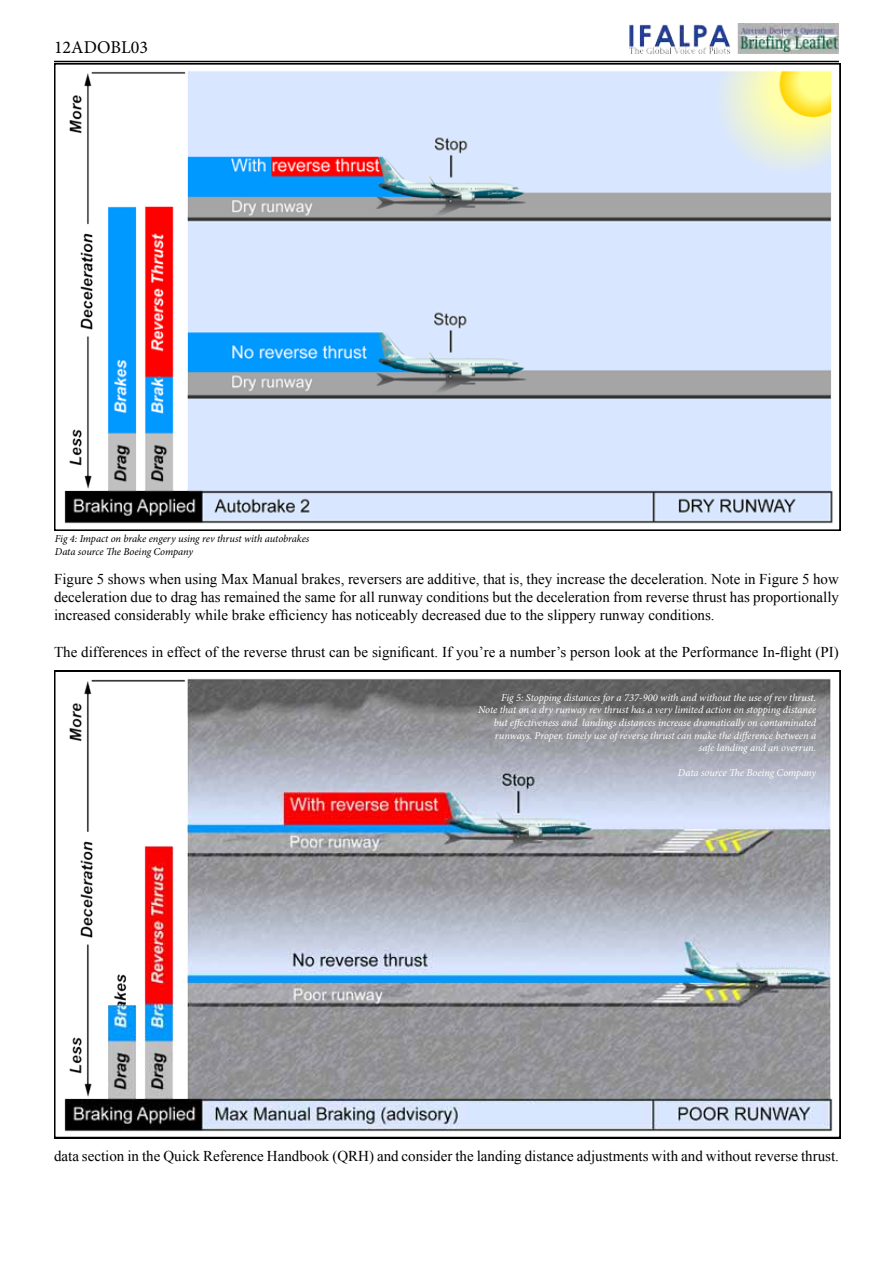
<style>
.page{position:relative;width:893px;height:1263px;background:#fff}
.page>*{position:absolute;margin:0;border:0;box-sizing:border-box;transform-origin:0 0}
.t1{font:18px "Minion Pro";color:#000}
.t2{font:15px/18px "Times New Roman";color:#000;text-align:justify}
.t3{font:italic 10.5px/12.6px "Minion Pro";letter-spacing:-.01em;color:#fff;text-align:right}
.t4{font:italic 10.5px/12.6px "Minion Pro";letter-spacing:-.01em;color:#000}
</style>
<div class="page">
<hr style="left:54px;top:61px;width:785px;height:1px;background:#000">
<img style="left:629px;top:23px;width:210px;height:31px">
<img style="left:54px;top:63px;width:787px;height:468px">
<img style="left:54px;top:672px;width:787px;height:466px">
<p class="t1" style="left:54px;top:36px;width:96px">12ADOBL03</p>
<p class="t4" style="left:55px;top:532px;width:256px">Fig 4: Impact on brake engery using rev thrust with autobrakes<br>Data source The Boeing Company</p>
<p class="t2" style="left:54px;top:570px;width:786px">Figure 5 shows when using Max Manual brakes, reversers are additive, that is, they increase the deceleration. Note in Figure 5 how deceleration due to drag has remained the same for all runway conditions but the deceleration from reverse thrust has proportionally increased considerably while brake efficiency has noticeably decreased due to the slippery runway conditions.</p>
<p class="t2" style="left:54px;top:642px;width:786px">The differences in effect of the reverse thrust can be significant. If you’re a number’s person look at the Performance In-flight (PI)</p>
<p class="t3" style="left:478px;top:691px;width:340px">Fig 5: Stopping distances for a 737-900 with and without the use of rev thrust.<br>Note that on a dry runway rev thrust has a very limited action on stopping distance but effectiveness and landings distances increase dramatically on contaminated runways. Proper, timely use of reverse thrust can make the difference between a safe landing and an overrun.</p>
<p class="t3" style="left:678px;top:767px;width:140px">Data source The Boeing Company</p>
<p class="t2" style="left:54px;top:1146px;width:786px">data section in the Quick Reference Handbook (QRH) and consider the landing distance adjustments with and without reverse thrust.</p>
</div>
